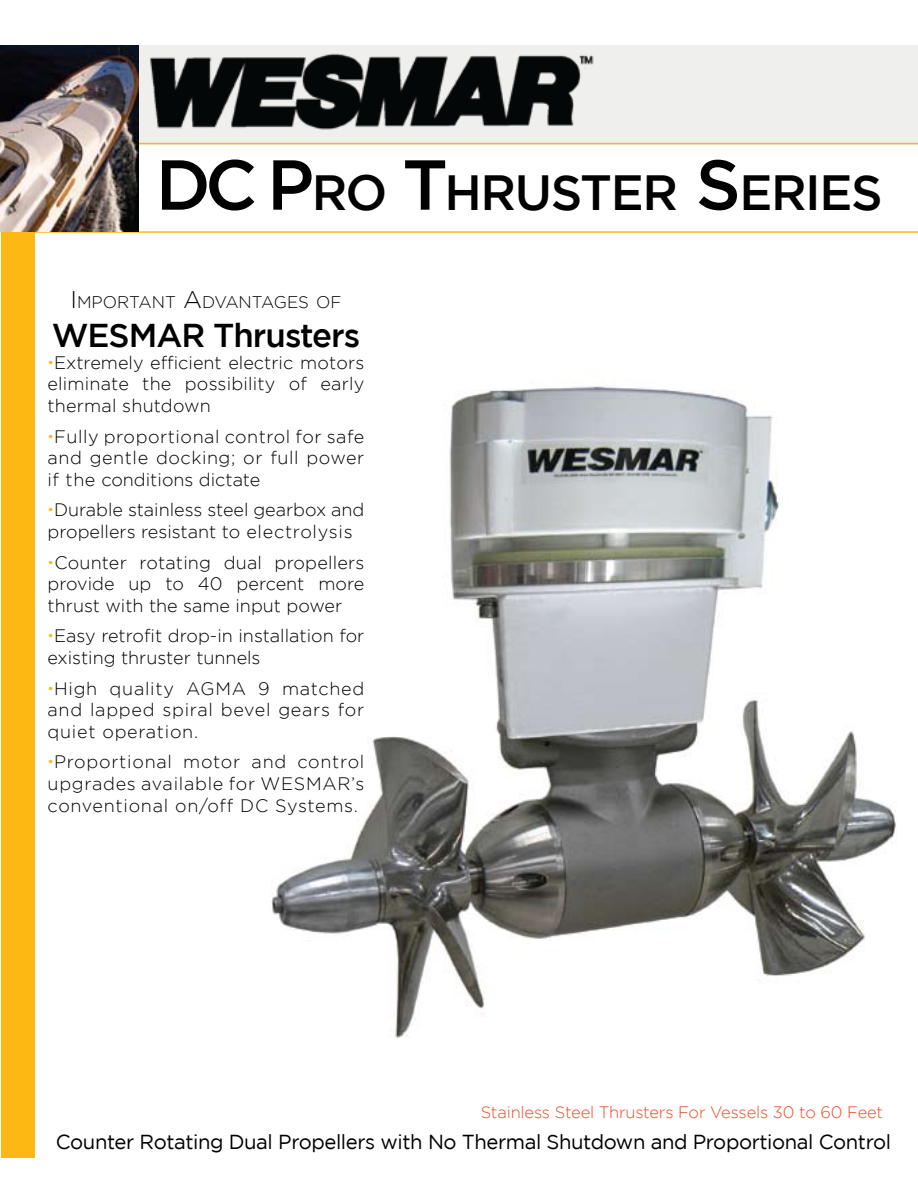
<style>
.page{position:relative;width:918px;height:1188px;background:#fff}
.page>*{position:absolute;margin:0;border:0;box-sizing:border-box;transform-origin:0 0}
.t1{font:500 49.35px "Gotham";letter-spacing:-.03em;color:#000}
.t2{font:500 33px "Gotham";letter-spacing:-.03em;color:#000}
.t3{font:20.25px "Gotham";letter-spacing:-.02em;color:#000}
.t4{font:300 18px/21.6px "Gotham";letter-spacing:.01em;color:#000;text-align:justify}
.t5{font:300 18px/21.6px "Gotham";letter-spacing:.04em;color:#000;text-align:center}
.t6{font:300 16.8px "Gotham";color:#000}
.t7{font:300 16.5px "Gotham";letter-spacing:-.01em;color:#f04924}
.s1{font-size:70.5px}
.s2{font-size:24px}
</style>
<div class="page">
<div style="left:1px;top:56px;width:34px;height:1102px;background:#fdb813"></div>
<div style="left:11px;top:46px;width:907px;height:99px;background:#efefee"></div>
<hr style="left:134px;top:143px;width:784px;height:1px;background:#fdb813">
<hr style="left:21px;top:231px;width:897px;height:2px;background:#fdb813">
<img style="left:0;top:45px;width:138px;height:187px">
<img style="left:150px;top:53px;width:444px;height:77px">
<img style="left:271px;top:386px;width:625px;height:653px">
<h1 class="t1" style="left:156px;top:164px;width:729px"><span class="s1">DC P</span>RO <span class="s1">T</span>HRUSTER <span class="s1">S</span>ERIES</h1>
<p class="t6" style="left:70px;top:293px;width:273px"><span class="s2">I</span>MPORTANT <span class="s2">A</span>DVANTAGES OF</p>
<h2 class="t2" style="left:52px;top:317px;width:310px">WESMAR Thrusters</h2>
<p class="t4" style="left:48px;top:351px;width:318px;text-indent:6px">Extremely efficient electric motors eliminate the possibility of early thermal shutdown</p>
<p class="t4" style="left:48px;top:425px;width:318px;text-indent:7px">Fully proportional control for safe and gentle docking; or full power if the conditions dictate</p>
<p class="t4" style="left:48px;top:499px;width:318px;text-indent:6px">Durable stainless steel gearbox and propellers resistant to electrolysis</p>
<p class="t4" style="left:48px;top:551px;width:318px;text-indent:7px">Counter rotating dual propellers provide up to 40 percent more thrust with the same input power</p>
<p class="t4" style="left:48px;top:625px;width:318px;text-indent:6px">Easy retrofit drop-in installation for existing thruster tunnels</p>
<p class="t4" style="left:48px;top:677px;width:318px;text-indent:6px">High quality AGMA 9 matched and lapped spiral bevel gears for quiet operation.</p>
<p class="t5" style="left:48px;top:751px;width:318px">Proportional motor and control upgrades available for WESMAR’s conventional on/off DC Systems.</p>
<p class="t7" style="left:481px;top:1103px;width:404px">Stainless Steel Thrusters For Vessels 30 to 60 Feet</p>
<p class="t3" style="left:56px;top:1131px;width:837px">Counter Rotating Dual Propellers with No Thermal Shutdown and Proportional Control</p>
</div>
